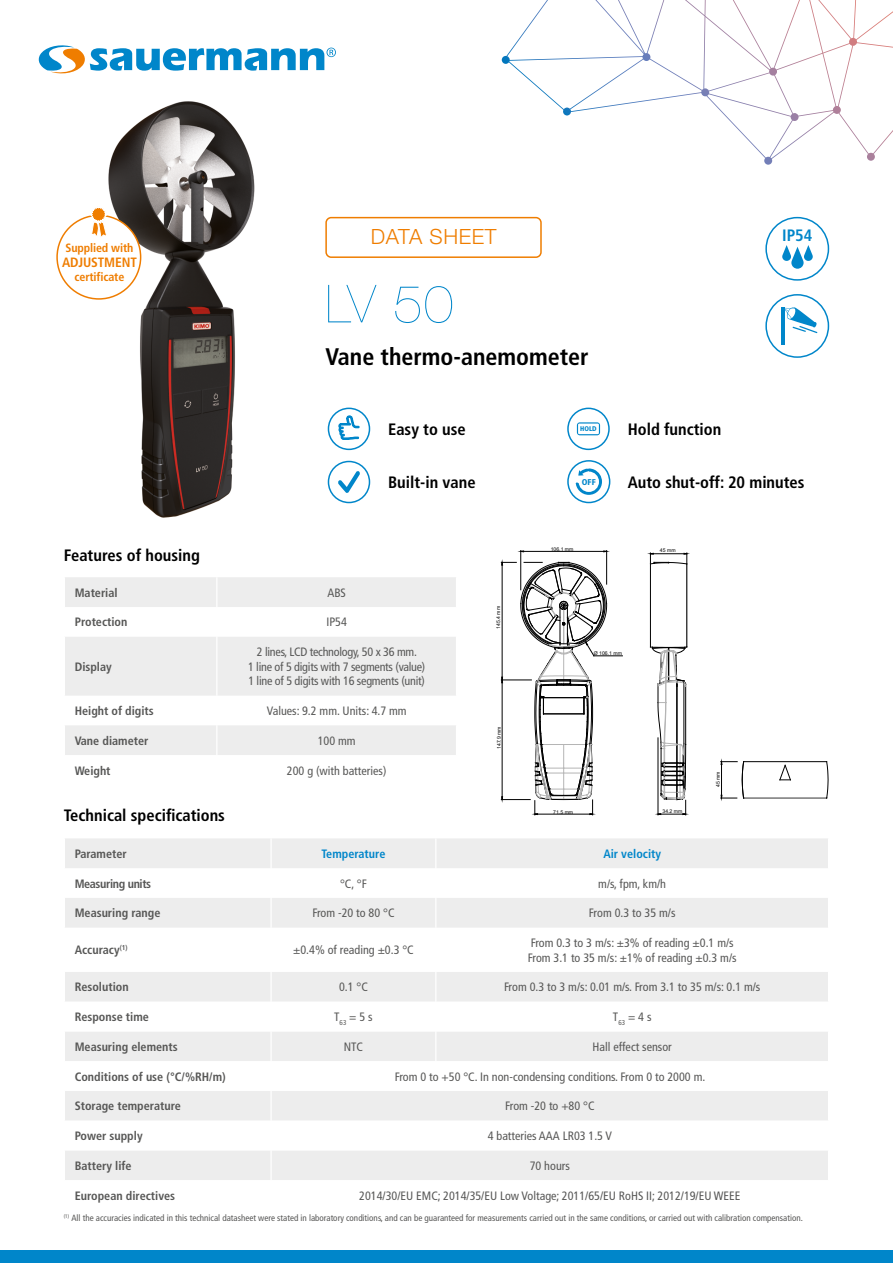
<style>
.page{position:relative;width:893px;height:1263px;background:#fff}
.page>*{position:absolute;margin:0;border:0;box-sizing:border-box;transform-origin:0 0}
.t1{font:200 52.5px "Helvetica Neue LT Std";color:#0086ca}
.t2{font:700 condensed 24px "Frutiger LT Std";color:#000}
.t3{font:300 21px "Helvetica Neue LT Std";letter-spacing:.03em;color:#ef7d00}
.t4{font:700 condensed 16.5px "Frutiger LT Std";color:#000}
.t5{font:700 condensed 16.5px "Frutiger LT Std";color:#0086ca}
.t6{font:700 condensed 13.5px "Frutiger LT Std";letter-spacing:-.01em;color:#ef7d00}
.t7{font:condensed 12.15px/14.5px "Frutiger LT Std";color:#575756}
.t8{font:700 condensed 12.15px "Frutiger LT Std";color:#575756}
.t9{font:condensed 12.15px/14.5px "Frutiger LT Std";letter-spacing:-.02em;color:#575756;text-align:center}
.t10{font:700 condensed 12.15px "Frutiger LT Std";color:#0086ca}
.t11{font:700 condensed 12.15px "Frutiger LT Std";letter-spacing:-.03em;color:#575756}
.t12{font:700 condensed 12px "Frutiger LT Std";letter-spacing:-.01em;color:#ef7d00}
.t13{font:condensed 9px "Frutiger LT Std";color:#575756}
.t14{font:900 condensed 8.4px "Frutiger LT Std";color:#0086ca}
.t15{font:900 condensed 6.75px "Frutiger LT Std";color:#0086ca}
.t16{font:5.1px "Arial";color:#000}
</style>
<div class="page">
<img style="left:91px;top:101px;width:164px;height:417px">
<div style="left:325px;top:217px;width:217px;height:41px;border:2px solid #ef7d00;border-radius:5px"></div>
<svg style="left:38px;top:45px;width:298px;height:29px"></svg>
<svg style="left:502px;top:0;width:391px;height:165px"></svg>
<div style="left:0;top:1251px;width:893px;height:12px;background:#0086ca"></div>
<svg style="left:65px;top:577px;width:391px;height:178px;fill:#ededed"></svg>
<hr style="left:216px;top:577px;width:1px;height:30px;background:#fff">
<hr style="left:216px;top:607px;width:1px;height:30px;background:#fff">
<hr style="left:216px;top:637px;width:1px;height:59px;background:#fff">
<svg style="left:216px;top:696px;width:1px;height:29px"></svg>
<hr style="left:216px;top:725px;width:1px;height:30px;background:#fff">
<hr style="left:520px;top:551px;width:1px;height:39px;background:#000">
<hr style="left:606px;top:551px;width:1px;height:33px;background:#000">
<svg style="left:501px;top:562px;width:121px;height:253px"></svg>
<hr style="left:521px;top:551px;width:86px;height:1px;background:#000">
<div style="left:328px;top:461px;width:42px;height:42px;border:2px solid #0086ca;border-radius:50%"></div>
<svg style="left:338px;top:471px;width:22px;height:22px"></svg>
<div style="left:567px;top:408px;width:43px;height:42px;border:2px solid #0086ca;border-radius:50%"></div>
<svg style="left:577px;top:422px;width:23px;height:13px"></svg>
<div style="left:328px;top:408px;width:42px;height:42px;border:2px solid #0086ca;border-radius:50%"></div>
<svg style="left:337px;top:407px;width:23px;height:33px"></svg>
<svg style="left:568px;top:461px;width:42px;height:41px"></svg>
<div style="left:567px;top:460px;width:43px;height:43px;border:2px solid #0086ca;border-radius:50%"></div>
<svg style="left:572px;top:465px;width:33px;height:33px"></svg>
<div style="left:765px;top:217px;width:64px;height:64px;border:2px solid #0086ca;border-radius:50%"></div>
<svg style="left:782px;top:245px;width:31px;height:24px"></svg>
<svg style="left:65px;top:838px;width:763px;height:163px;fill:#ededed"></svg>
<svg style="left:65px;top:1032px;width:763px;height:148px;fill:#ededed"></svg>
<hr style="left:270px;top:838px;width:2px;height:30px;background:#fff">
<hr style="left:435px;top:838px;width:1px;height:30px;background:#fff">
<hr style="left:270px;top:868px;width:2px;height:30px;background:#fff">
<hr style="left:435px;top:868px;width:1px;height:30px;background:#fff">
<hr style="left:270px;top:898px;width:2px;height:30px;background:#fff">
<hr style="left:435px;top:898px;width:1px;height:30px;background:#fff">
<hr style="left:270px;top:928px;width:2px;height:44px;background:#fff">
<hr style="left:435px;top:928px;width:1px;height:44px;background:#fff">
<hr style="left:270px;top:972px;width:2px;height:30px;background:#fff">
<hr style="left:270px;top:1031px;width:2px;height:30px;background:#fff">
<hr style="left:270px;top:1061px;width:2px;height:30px;background:#fff">
<hr style="left:270px;top:1091px;width:2px;height:30px;background:#fff">
<hr style="left:270px;top:1121px;width:2px;height:29px;background:#fff">
<hr style="left:270px;top:1150px;width:2px;height:30px;background:#fff">
<hr style="left:435px;top:972px;width:1px;height:30px;background:#fff">
<hr style="left:435px;top:1031px;width:1px;height:30px;background:#fff">
<div style="left:765px;top:294px;width:64px;height:64px;border:2px solid #0086ca;border-radius:50%"></div>
<hr style="left:781px;top:307px;width:4px;height:38px;background:#0086ca">
<svg style="left:785px;top:307px;width:32px;height:26px"></svg>
<hr style="left:743px;top:798px;width:84px;height:1px;background:#b5b5b5">
<svg style="left:779px;top:765px;width:12px;height:16px"></svg>
<hr style="left:744px;top:761px;width:83px;height:1px;background:#000">
<svg style="left:826px;top:761px;width:2px;height:38px"></svg>
<svg style="left:721px;top:761px;width:23px;height:38px"></svg>
<hr style="left:686px;top:564px;width:1px;height:83px;background:#b5b5b5">
<hr style="left:687px;top:564px;width:1px;height:83px;background:#000">
<hr style="left:650px;top:564px;width:1px;height:83px;background:#000">
<svg style="left:650px;top:553px;width:38px;height:12px"></svg>
<hr style="left:650px;top:553px;width:37px;height:1px;background:#000">
<svg style="left:650px;top:647px;width:37px;height:168px"></svg>
<div style="left:57px;top:215px;width:84px;height:84px;background:#fff;border-radius:50%"></div>
<div style="left:56px;top:215px;width:85px;height:85px;border:2px solid #ef7d00;border-radius:50%"></div>
<svg style="left:90px;top:206px;width:17px;height:31px"></svg>
<p class="t12" style="left:65px;top:241px;width:69px">Supplied with</p>
<p class="t6" style="left:62px;top:255px;width:76px">ADJUSTMENT</p>
<p class="t12" style="left:74px;top:269px;width:51px">certificate</p>
<h3 class="t4" style="left:64px;top:545px;width:138px">Features of housing</h3>
<h3 class="t3" style="left:371px;top:224px;width:127px">DATA SHEET</h3>
<h1 class="t1" style="left:325px;top:273px;width:129px">LV 50</h1>
<h2 class="t2" style="left:326px;top:343px;width:264px">Vane thermo-anemometer</h2>
<h3 class="t4" style="left:388px;top:419px;width:79px">Easy to use</h3>
<h3 class="t4" style="left:628px;top:419px;width:95px">Hold function</h3>
<p class="t15" style="left:580px;top:425px;width:18px">HOLD</p>
<h3 class="t5" style="left:782px;top:225px;width:32px">IP54</h3>
<h3 class="t4" style="left:388px;top:473px;width:89px">Built-in vane</h3>
<h3 class="t4" style="left:628px;top:473px;width:178px">Auto shut-off: 20 minutes</h3>
<p class="t14" style="left:582px;top:477px;width:15px">OFF</p>
<p class="t16" style="left:551px;top:545px;width:24px">106.1 mm</p>
<p class="t16" style="left:660px;top:547px;width:17px">45 mm</p>
<p class="t16" style="left:670px;top:547px;width:17px">45 mm</p>
<p class="t8" style="left:75px;top:585px;width:44px">Material</p>
<p class="t7" style="left:327px;top:585px;width:20px">ABS</p>
<p class="t8" style="left:75px;top:615px;width:54px">Protection</p>
<p class="t7" style="left:326px;top:615px;width:22px">IP54</p>
<p class="t8" style="left:75px;top:659px;width:39px">Display</p>
<p class="t9" style="left:248px;top:645px;width:179px">2 lines, LCD technology, 50 x 36 mm.<br>1 line of 5 digits with 7 segments (value)<br>1 line of 5 digits with 16 segments (unit)</p>
<p class="t8" style="left:75px;top:704px;width:81px">Height of digits</p>
<p class="t7" style="left:267px;top:704px;width:142px">Values: 9.2 mm. Units: 4.7 mm</p>
<p class="t8" style="left:75px;top:733px;width:75px">Vane diameter</p>
<p class="t7" style="left:318px;top:733px;width:39px">100 mm</p>
<p class="t8" style="left:75px;top:763px;width:37px">Weight</p>
<p class="t7" style="left:287px;top:763px;width:101px">200 g (with batteries)</p>
<h3 class="t4" style="left:64px;top:806px;width:163px">Technical specifications</h3>
<p class="t16" style="left:495px;top:629px;width:24px;rotate:-90deg">145.4 mm</p>
<p class="t16" style="left:496px;top:749px;width:24px;rotate:-90deg">147.9 mm</p>
<p class="t16" style="left:583px;top:650px;width:30px">Ø 106.1 mm</p>
<p class="t16" style="left:594px;top:650px;width:30px">Ø 106.1 mm</p>
<p class="t16" style="left:553px;top:808px;width:21px">71.5 mm</p>
<p class="t16" style="left:673px;top:808px;width:21px">34.2 mm</p>
<p class="t16" style="left:662px;top:808px;width:21px">34.2 mm</p>
<p class="t16" style="left:714px;top:787px;width:17px;rotate:-90deg">45 mm</p>
<p class="t8" style="left:75px;top:846px;width:54px">Parameter</p>
<p class="t10" style="left:321px;top:846px;width:65px">Temperature</p>
<p class="t10" style="left:603px;top:846px;width:59px">Air velocity</p>
<p class="t11" style="left:75px;top:876px;width:78px">Measuring units</p>
<p class="t7" style="left:340px;top:876px;width:28px">°C, °F</p>
<p class="t7" style="left:598px;top:876px;width:69px">m/s, fpm, km/h</p>
<p class="t8" style="left:75px;top:906px;width:87px">Measuring range</p>
<p class="t7" style="left:312px;top:906px;width:84px">From -20 to 80 °C</p>
<p class="t7" style="left:589px;top:906px;width:88px">From 0.3 to 35 m/s</p>
<p class="t8" style="left:75px;top:943px;width:54px">Accuracy<sup>(1)</sup></p>
<p class="t7" style="left:293px;top:943px;width:122px">±0.4% of reading ±0.3 °C</p>
<p class="t7" style="left:528px;top:936px;width:210px">From 0.3 to 3 m/s: ±3% of reading ±0.1 m/s<br>From 3.1 to 35 m/s: ±1% of reading ±0.3 m/s</p>
<p class="t8" style="left:75px;top:980px;width:55px">Resolution</p>
<p class="t7" style="left:339px;top:980px;width:30px">0.1 °C</p>
<p class="t7" style="left:504px;top:980px;width:258px">From 0.3 to 3 m/s: 0.01 m/s. From 3.1 to 35 m/s: 0.1 m/s</p>
<p class="t8" style="left:75px;top:1010px;width:76px">Response time</p>
<p class="t7" style="left:334px;top:1010px;width:40px">T<sub>63</sub> = 5 s</p>
<p class="t7" style="left:613px;top:1010px;width:40px">T<sub>63</sub> = 4 s</p>
<p class="t8" style="left:75px;top:1039px;width:104px">Measuring elements</p>
<p class="t7" style="left:344px;top:1039px;width:21px">NTC</p>
<p class="t7" style="left:593px;top:1039px;width:81px">Hall effect sensor</p>
<p class="t8" style="left:75px;top:1069px;width:152px">Conditions of use (°C/%RH/m)</p>
<p class="t7" style="left:395px;top:1069px;width:312px">From 0 to +50 °C. In non-condensing conditions. From 0 to 2000 m.</p>
<p class="t8" style="left:75px;top:1099px;width:108px">Storage temperature</p>
<p class="t7" style="left:505px;top:1099px;width:91px">From -20 to +80 °C</p>
<p class="t8" style="left:75px;top:1129px;width:69px">Power supply</p>
<p class="t7" style="left:488px;top:1129px;width:126px">4 batteries AAA LR03 1.5 V</p>
<p class="t8" style="left:75px;top:1158px;width:58px">Battery life</p>
<p class="t7" style="left:530px;top:1158px;width:42px">70 hours</p>
<p class="t8" style="left:75px;top:1188px;width:102px">European directives</p>
<p class="t7" style="left:359px;top:1188px;width:383px">2014/30/EU EMC; 2014/35/EU Low Voltage; 2011/65/EU RoHS II; 2012/19/EU WEEE</p>
<p class="t13" style="left:64px;top:1212px;width:740px"><sup>(1)</sup> All the accuracies indicated in this technical datasheet were stated in laboratory conditions, and can be guaranteed for measurements carried out in the same conditions, or carried out with calibration compensation.</p>
</div>
